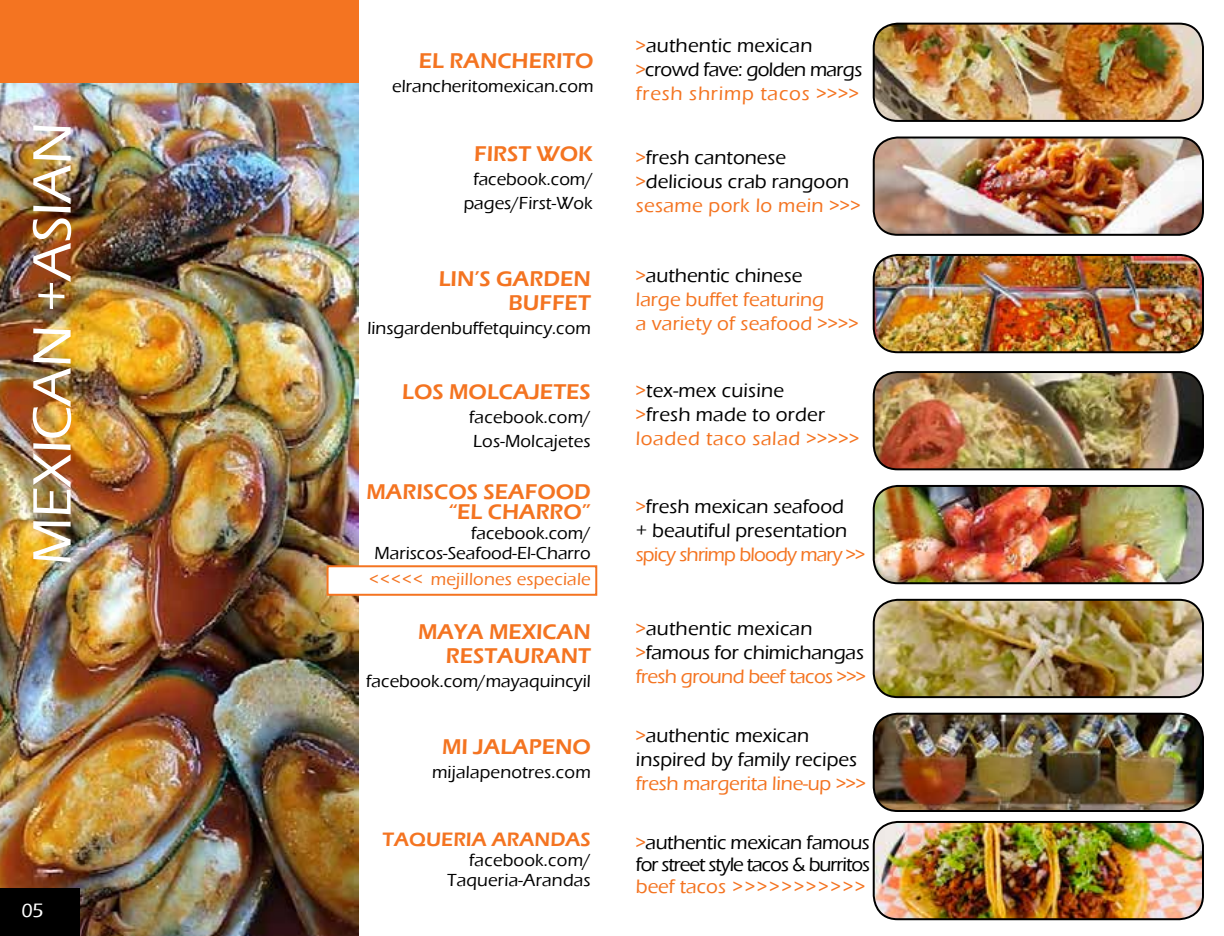
<style>
.page{position:relative;width:1224px;height:936px;background:#fff}
.page>*{position:absolute;margin:0;border:0;box-sizing:border-box;transform-origin:0 0}
.t1{font:500 56px "Eras ITC";letter-spacing:-.01em;color:#fff}
.t2{font:600 22px/24px "Eras ITC";color:#f47421;text-align:right}
.t3{font:500 20px/24px "Eras ITC";color:#000}
.t4{font:500 20px/24px "Eras ITC";color:#f47421}
.t5{font:500 20px/22px "Eras ITC";letter-spacing:-.05em;color:#000}
.t6{font:500 20px "Eras ITC";letter-spacing:-.04em;color:#f47421}
.t7{font:600 20px "Eras ITC";color:#f47421}
.t8{font:500 20px "Eras ITC";color:#fff}
.t9{font:500 18px/24px "Eras ITC";color:#000;text-align:right}
.t10{font:500 18px "Eras ITC";letter-spacing:.01em;color:#f47421}
.s1{color:#f47421}
.s2{color:#000}
</style>
<div class="page">
<img style="left:0;top:82px;width:359px;height:854px">
<div style="left:327px;top:565px;width:270px;height:31px;background:#fff;border:2px solid #f47421"></div>
<div style="left:0;top:0;width:359px;height:82px;background:#f47421"></div>
<div style="left:0;top:888px;width:80px;height:48px;background:#000"></div>
<img style="left:874px;top:24px;width:329px;height:97px">
<div style="left:873px;top:23px;width:331px;height:99px;border:2px solid #000;border-radius:24px"></div>
<img style="left:874px;top:138px;width:329px;height:97px">
<div style="left:873px;top:137px;width:331px;height:99px;border:2px solid #000;border-radius:24px"></div>
<img style="left:874px;top:372px;width:329px;height:97px">
<div style="left:873px;top:371px;width:331px;height:99px;border:2px solid #000;border-radius:24px"></div>
<img style="left:874px;top:486px;width:329px;height:97px">
<div style="left:873px;top:485px;width:331px;height:99px;border:2px solid #000;border-radius:24px"></div>
<img style="left:874px;top:600px;width:329px;height:97px">
<div style="left:873px;top:599px;width:331px;height:99px;border:2px solid #000;border-radius:24px"></div>
<img style="left:874px;top:714px;width:329px;height:97px">
<div style="left:873px;top:713px;width:331px;height:99px;border:2px solid #000;border-radius:24px"></div>
<img style="left:874px;top:255px;width:329px;height:97px">
<div style="left:873px;top:254px;width:331px;height:99px;border:2px solid #000;border-radius:24px"></div>
<img style="left:874px;top:822px;width:329px;height:97px">
<div style="left:873px;top:821px;width:331px;height:99px;border:2px solid #000;border-radius:24px"></div>
<h1 class="t1" style="left:21px;top:565px;width:444px;rotate:-90deg">MEXICAN +ASIAN</h1>
<p class="t8" style="left:22px;top:899px;width:23px">05</p>
<p class="t2" style="left:419px;top:49px;width:176px">EL RANCHERITO</p>
<p class="t9" style="left:392px;top:74px;width:203px">elrancheritomexican.com</p>
<p class="t2" style="left:474px;top:142px;width:120px">FIRST WOK</p>
<p class="t9" style="left:464px;top:168px;width:131px;text-align:center">facebook.com/ pages/First-Wok</p>
<p class="t2" style="left:439px;top:266px;width:153px">LIN’S GARDEN<br>BUFFET</p>
<p class="t9" style="left:367px;top:316px;width:225px">linsgardenbuffetquincy.com</p>
<p class="t2" style="left:402px;top:380px;width:190px">LOS MOLCAJETES</p>
<p class="t9" style="left:469px;top:406px;width:123px;text-align:left">facebook.com/<br>Los-Molcajetes</p>
<p class="t2" style="left:366px;top:482px;width:226px;line-height:20px">MARISCOS SEAFOOD “EL CHARRO”</p>
<p class="t9" style="left:375px;top:523px;width:218px;line-height:20px">facebook.com/<br>Mariscos-Seafood-El-Charro</p>
<p class="t10" style="left:369px;top:569px;width:223px">&lt;&lt;&lt;&lt;&lt; mejillones especiale</p>
<p class="t2" style="left:418px;top:620px;width:174px">MAYA MEXICAN<br>RESTAURANT</p>
<p class="t9" style="left:366px;top:669px;width:226px">facebook.com/mayaquincyil</p>
<p class="t2" style="left:442px;top:735px;width:150px">MI JALAPENO</p>
<p class="t9" style="left:432px;top:761px;width:160px">mijalapenotres.com</p>
<p class="t7" style="left:383px;top:828px;width:210px">TAQUERIA ARANDAS</p>
<p class="t9" style="left:447px;top:850px;width:145px;line-height:20px">facebook.com/<br>Taqueria-Arandas</p>
<p class="t3" style="left:636px;top:34px;width:228px"><span class="s1">&gt;</span>authentic mexican <span class="s1">&gt;</span>crowd fave: golden margs <span class="s1">fresh shrimp tacos &gt;&gt;&gt;&gt;</span></p>
<p class="t3" style="left:636px;top:146px;width:226px"><span class="s1">&gt;</span>fresh cantonese <span class="s1">&gt;</span>delicious crab rangoon <span class="s1">sesame pork lo mein &gt;&gt;&gt;</span></p>
<p class="t4" style="left:636px;top:264px;width:224px">&gt;<span class="s2">authentic chinese<br></span>large buffet featuring<br>a variety of seafood &gt;&gt;&gt;&gt;</p>
<p class="t3" style="left:636px;top:378px;width:225px"><span class="s1">&gt;</span>tex-mex cuisine<br><span class="s1">&gt;</span>fresh made to order <span class="s1">loaded taco salad &gt;&gt;&gt;&gt;&gt;</span></p>
<p class="t3" style="left:636px;top:494px;width:213px"><span class="s1">&gt;</span>fresh mexican seafood + beautiful presentation</p>
<p class="t6" style="left:636px;top:543px;width:231px">spicy shrimp bloody mary &gt;&gt;</p>
<p class="t3" style="left:636px;top:616px;width:232px"><span class="s1">&gt;</span>authentic mexican <span class="s1">&gt;</span>famous for chimichangas <span class="s1">fresh ground beef tacos &gt;&gt;&gt;</span></p>
<p class="t3" style="left:636px;top:724px;width:223px"><span class="s1">&gt;</span>authentic mexican inspired by family recipes</p>
<p class="t4" style="left:636px;top:772px;width:231px">fresh margerita line-up &gt;&gt;&gt;</p>
<p class="t5" style="left:636px;top:832px;width:236px"><span class="s1">&gt;</span>authentic mexican famous for street style tacos &amp; burritos</p>
<p class="t4" style="left:636px;top:875px;width:231px">beef tacos &gt;&gt;&gt;&gt;&gt;&gt;&gt;&gt;&gt;&gt;&gt;</p>
</div>
